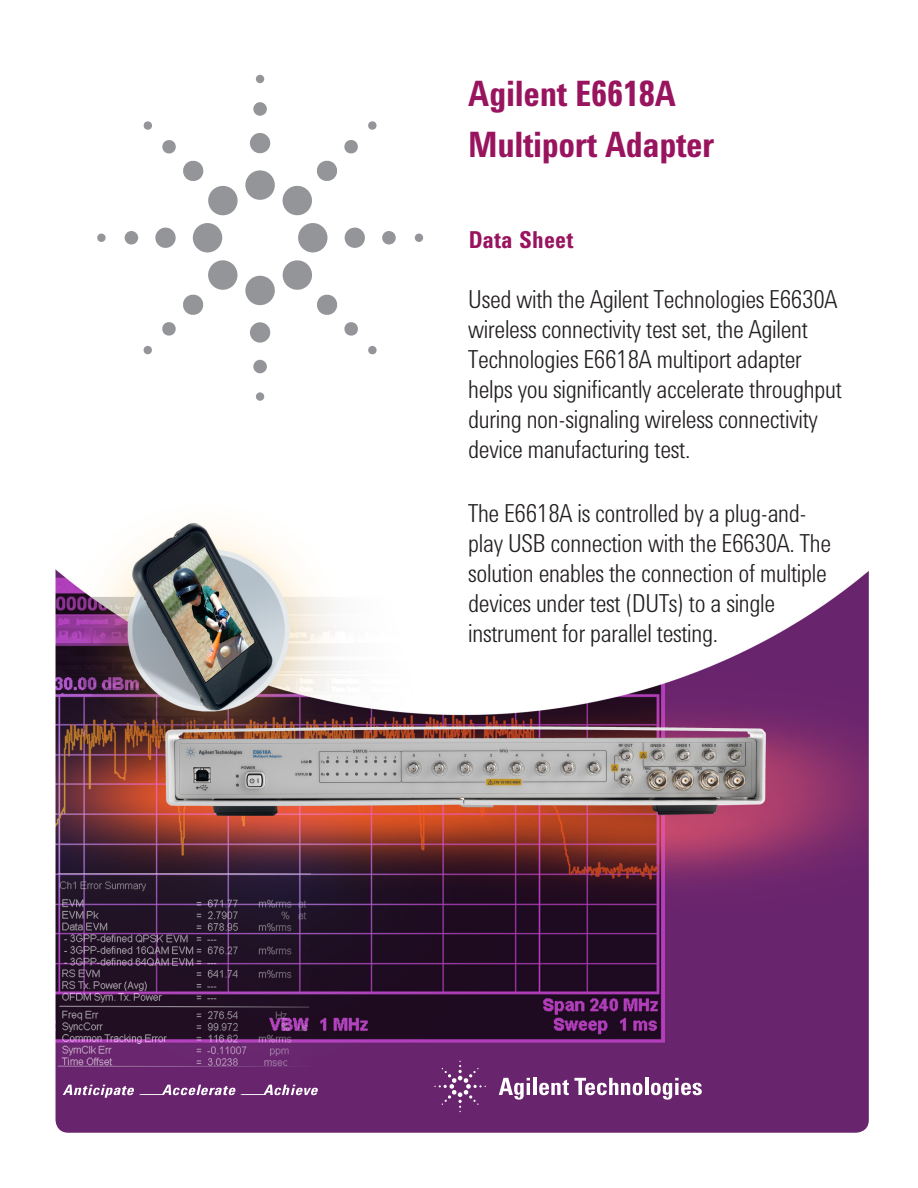
<style>
.page{position:relative;width:918px;height:1188px;background:#fff}
.page>*{position:absolute;margin:0;border:0;box-sizing:border-box;transform-origin:0 0}
.FC-Head01{font:700 36px "Agilent Condensed CFF";letter-spacing:-.01em;color:#99145e}
.t1{font:300 25.5px/30px "Agilent Condensed CFF";letter-spacing:-.01em;color:#231f20}
.t2{font:700 24px "Agilent Condensed CFF";letter-spacing:.01em;color:#99145e}
</style>
<div class="page">
<img style="left:56px;top:74px;width:813px;height:1059px">
<svg style="left:63px;top:1085px;width:255px;height:13px;background:#8f5d93"></svg>
<svg style="left:499px;top:1078px;width:31px;height:22px"></svg>
<hr style="left:533px;top:1078px;width:4px;height:17px;background:#fff">
<svg style="left:539px;top:1078px;width:103px;height:17px"></svg>
<hr style="left:645px;top:1078px;width:3px;height:17px;background:#fff">
<svg style="left:651px;top:1078px;width:51px;height:22px"></svg>
<svg style="left:434px;top:1061px;width:52px;height:51px;background:#753779"></svg>
<div style="left:245px;top:170px;width:30px;height:30px;background:#939598;border-radius:50%"></div>
<div style="left:250px;top:133px;width:20px;height:20px;background:#939598;border-radius:50%"></div>
<div style="left:253px;top:102px;width:14px;height:14px;background:#939598;border-radius:50%"></div>
<div style="left:256px;top:75px;width:8px;height:8px;background:#939598;border-radius:50%"></div>
<div style="left:298px;top:223px;width:30px;height:29px;background:#939598;border-radius:50%"></div>
<div style="left:345px;top:228px;width:20px;height:20px;background:#939598;border-radius:50%"></div>
<div style="left:382px;top:231px;width:14px;height:14px;background:#939598;border-radius:50%"></div>
<div style="left:415px;top:234px;width:8px;height:8px;background:#939598;border-radius:50%"></div>
<div style="left:245px;top:276px;width:30px;height:29px;background:#939598;border-radius:50%"></div>
<div style="left:250px;top:322px;width:20px;height:21px;background:#939598;border-radius:50%"></div>
<div style="left:253px;top:360px;width:14px;height:13px;background:#939598;border-radius:50%"></div>
<div style="left:256px;top:392px;width:8px;height:9px;background:#939598;border-radius:50%"></div>
<div style="left:193px;top:223px;width:29px;height:29px;background:#939598;border-radius:50%"></div>
<div style="left:155px;top:228px;width:21px;height:20px;background:#939598;border-radius:50%"></div>
<div style="left:125px;top:231px;width:13px;height:14px;background:#939598;border-radius:50%"></div>
<div style="left:97px;top:234px;width:9px;height:8px;background:#939598;border-radius:50%"></div>
<svg style="left:281px;top:160px;width:57px;height:57px"></svg>
<svg style="left:344px;top:139px;width:15px;height:15px"></svg>
<svg style="left:368px;top:121px;width:9px;height:9px"></svg>
<svg style="left:281px;top:259px;width:57px;height:57px"></svg>
<svg style="left:344px;top:321px;width:15px;height:15px"></svg>
<svg style="left:368px;top:346px;width:9px;height:9px"></svg>
<svg style="left:182px;top:259px;width:57px;height:57px"></svg>
<svg style="left:162px;top:321px;width:14px;height:15px"></svg>
<svg style="left:143px;top:345px;width:9px;height:10px"></svg>
<svg style="left:182px;top:160px;width:57px;height:57px"></svg>
<svg style="left:162px;top:139px;width:14px;height:15px"></svg>
<svg style="left:143px;top:121px;width:9px;height:9px"></svg>
<p class="FC-Head01" style="left:468px;top:66px;width:209px">Agilent E6618A</p>
<p class="FC-Head01" style="left:468px;top:117px;width:248px">Multiport Adapter</p>
<p class="t2" style="left:468px;top:222px;width:107px">Data Sheet</p>
<p class="t1" style="left:468px;top:282px;width:375px">Used with the Agilent Technologies E6630A wireless connectivity test set, the Agilent Technologies E6618A multiport adapter helps you significantly accelerate throughput during non-signaling wireless connectivity device manufacturing test.</p>
<p class="t1" style="left:468px;top:496px;width:364px">The E6618A is controlled by a plug-and&shy;play USB connection with the E6630A. The solution enables the connection of multiple devices under test (DUTs) to a single instrument for parallel testing.</p>
</div>
